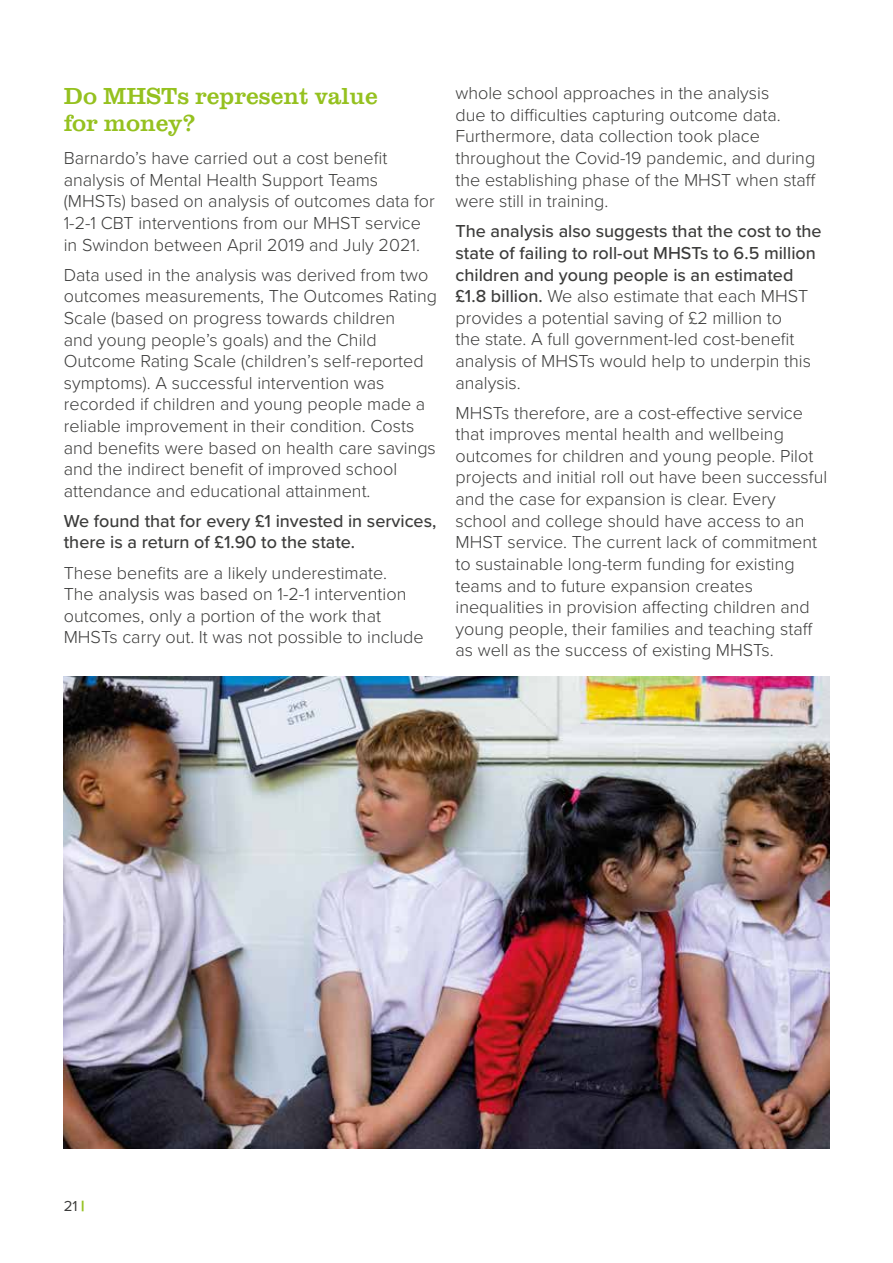
<style>
.page{position:relative;width:893px;height:1263px;background:#fff}
.page>*{position:absolute;margin:0;border:0;box-sizing:border-box;transform-origin:0 0}
.t1{font:24px/27.5px "URW Clarendon TOT";color:#95c11f}
.t2{font:300 18px/21.6px "Proxima Nova";color:#3c3c3b}
.t3{font:500 18px/21.6px "Proxima Nova";color:#3c3c3b}
.t4{font:15px "Proxima Nova";color:#3c3c3b}
.s1{font-weight:500}
.s2{font-weight:900;color:#95c11f}
</style>
<div class="page">
<img style="left:64px;top:676px;width:765px;height:472px">
<h1 class="t1" style="left:64px;top:82px;width:315px">Do MHSTs represent value for money?</h1>
<p class="t2" style="left:64px;top:146px;width:373px">Barnardo’s have carried out a cost benefit analysis of Mental Health Support Teams (MHSTs) based on analysis of outcomes data for 1-2-1 CBT interventions from our MHST service in Swindon between April 2019 and July 2021.</p>
<p class="t2" style="left:64px;top:263px;width:375px">Data used in the analysis was derived from two outcomes measurements, The Outcomes Rating Scale (based on progress towards children<br>and young people’s goals) and the Child Outcome Rating Scale (children’s self-reported symptoms). A successful intervention was recorded if children and young people made a reliable improvement in their condition. Costs and benefits were based on health care savings and the indirect benefit of improved school attendance and educational attainment.</p>
<p class="t3" style="left:64px;top:509px;width:374px">We found that for every £1 invested in services, there is a return of £1.90 to the state.</p>
<p class="t2" style="left:64px;top:561px;width:361px">These benefits are a likely underestimate.<br>The analysis was based on 1-2-1 intervention outcomes, only a portion of the work that MHSTs carry out. It was not possible to include</p>
<p class="t2" style="left:455px;top:81px;width:362px">whole school approaches in the analysis<br>due to difficulties capturing outcome data.<br>Furthermore, data collection took place throughout the Covid-19 pandemic, and during the establishing phase of the MHST when staff were still in training.</p>
<p class="t2" style="left:455px;top:220px;width:368px"><span class="s1">The analysis also suggests that the cost to the state of failing to roll-out MHSTs to 6.5 million children and young people is an estimated £1.8 billion.</span> We also estimate that each MHST provides a potential saving of £2 million to<br>the state. A full government-led cost-benefit analysis of MHSTs would help to underpin this analysis.</p>
<p class="t2" style="left:455px;top:401px;width:373px">MHSTs therefore, are a cost-effective service that improves mental health and wellbeing outcomes for children and young people. Pilot projects and initial roll out have been successful and the case for expansion is clear. Every school and college should have access to an MHST service. The current lack of commitment to sustainable long-term funding for existing teams and to future expansion creates inequalities in provision affecting children and young people, their families and teaching staff as well as the success of existing MHSTs.</p>
<p class="t4" style="left:64px;top:1195px;width:22px">21 <span class="s2">|</span></p>
</div>
